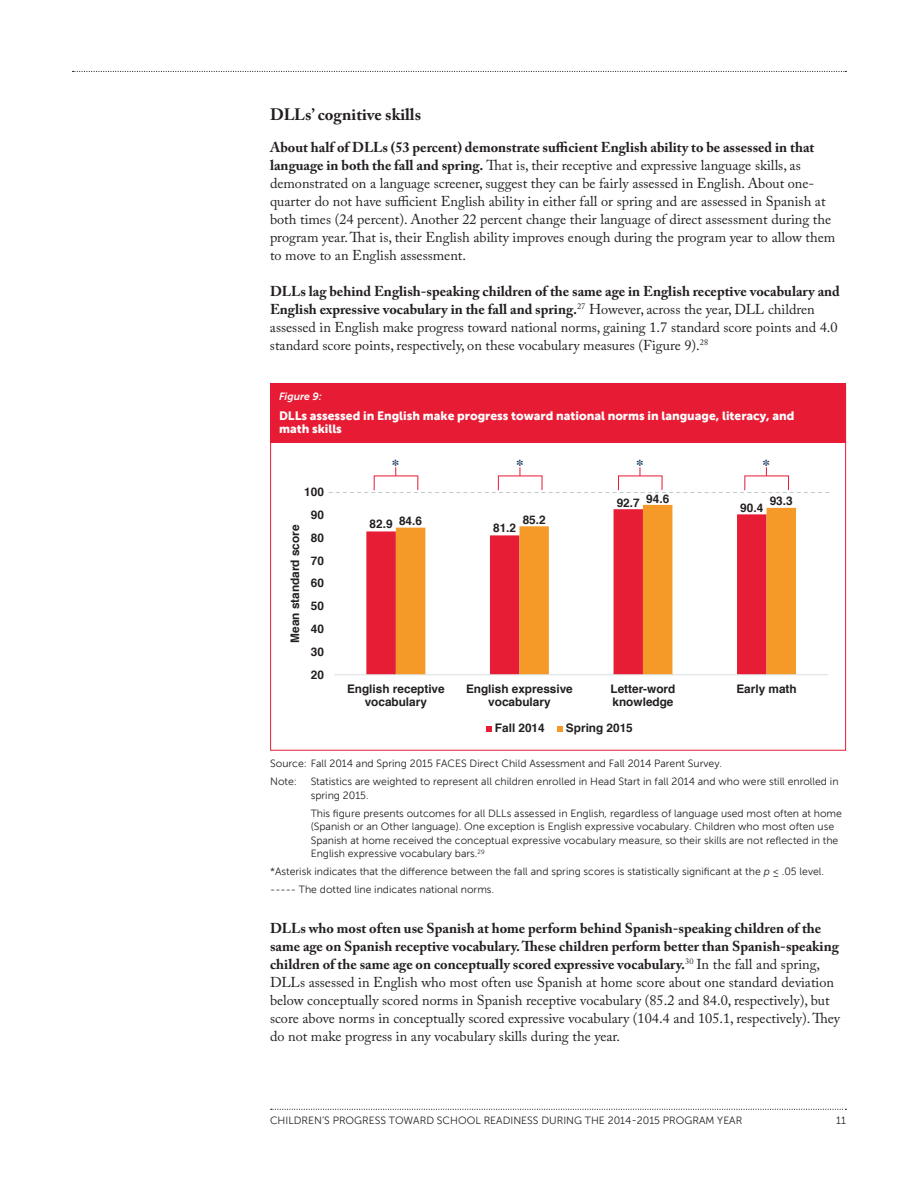
<style>
.page{position:relative;width:918px;height:1188px;background:#fff}
.page>*{position:absolute;margin:0;border:0;box-sizing:border-box;transform-origin:0 0}
.t1{font:700 16.5px "Adobe Caslon Pro";color:#231f20}
.t2{font:700 15.15px "Times";color:#113359}
.t3{font:14.25px/18px "Adobe Caslon Pro";color:#231f20}
.t4{font:12px/13.5px "Museo Sans 900";color:#fff}
.t5{font:700 11.85px/13.5px "Helvetica";color:#231f20;text-align:center}
.t6{font:10.5px/13.5px "Museo Sans 300";color:#231f20}
.t7{font:italic 10.5px "Museo Sans 700";color:#fff}
.s1{font-weight:700}
.s2{font-style:italic}
</style>
<div class="page">
<svg style="left:271px;top:1109px;width:575px;height:1px"></svg>
<svg style="left:73px;top:71px;width:773px;height:1px"></svg>
<div style="left:270px;top:383px;width:576px;height:60px;background:#e71c34"></div>
<svg style="left:366px;top:527px;width:30px;height:147px;background:#e7273e"></svg>
<svg style="left:396px;top:505px;width:400px;height:169px"></svg>
<hr style="left:334px;top:674px;width:494px;height:1px;background:#dcdddf">
<svg style="left:486px;top:726px;width:6px;height:6px"></svg>
<svg style="left:557px;top:726px;width:6px;height:6px"></svg>
<svg style="left:329px;top:467px;width:500px;height:26px"></svg>
<p class="t1" style="left:270px;top:105px;width:153px">DLLs’ cognitive skills</p>
<p class="t3" style="left:270px;top:138px;width:567px"><span class="s1">About half of DLLs (53 percent) demonstrate sufficient English ability to be assessed in that language in both the fall and spring.</span> That is, their receptive and expressive language skills, as demonstrated on a language screener, suggest they can be fairly assessed in English. About one&shy;quarter do not have sufficient English ability in either fall or spring and are assessed in Spanish at both times (24 percent). Another 22 percent change their language of direct assessment during the program year. That is, their English ability improves enough during the program year to allow them to move to an English assessment.</p>
<p class="t3" style="left:270px;top:282px;width:571px"><span class="s1">DLLs lag behind English-speaking children of the same age in English receptive vocabulary and English expressive vocabulary in the fall and spring.</span><sup>27</sup> However, across the year, DLL children assessed in English make progress toward national norms, gaining 1.7 standard score points and 4.0 standard score points, respectively, on these vocabulary measures (Figure 9).<sup>28</sup></p>
<p class="t7" style="left:279px;top:391px;width:45px">Figure 9:</p>
<p class="t4" style="left:279px;top:409px;width:517px">DLLs assessed in English make progress toward national norms in language, literacy, and math skills</p>
<p class="t5" style="left:304px;top:486px;width:21px">100</p>
<p class="t5" style="left:288px;top:643px;width:120px;rotate:-90deg">Mean standard score</p>
<p class="t5" style="left:311px;top:508px;width:15px">90</p>
<p class="t5" style="left:311px;top:531px;width:15px">80</p>
<p class="t5" style="left:311px;top:554px;width:15px">70</p>
<p class="t5" style="left:311px;top:577px;width:15px">60</p>
<p class="t5" style="left:311px;top:599px;width:15px">50</p>
<p class="t5" style="left:311px;top:622px;width:15px">40</p>
<p class="t5" style="left:311px;top:645px;width:15px">30</p>
<p class="t5" style="left:311px;top:668px;width:15px">20</p>
<p class="t2" style="left:636px;top:450px;width:9px">*</p>
<p class="t2" style="left:392px;top:450px;width:9px">*</p>
<p class="t2" style="left:516px;top:450px;width:9px">*</p>
<p class="t2" style="left:763px;top:450px;width:9px">*</p>
<p class="t5" style="left:399px;top:514px;width:25px">84.6</p>
<p class="t5" style="left:523px;top:513px;width:25px">85.2</p>
<p class="t5" style="left:370px;top:518px;width:25px">82.9</p>
<p class="t5" style="left:493px;top:522px;width:25px">81.2</p>
<p class="t5" style="left:646px;top:492px;width:25px">94.6</p>
<p class="t5" style="left:770px;top:495px;width:25px">93.3</p>
<p class="t5" style="left:617px;top:496px;width:25px">92.7</p>
<p class="t5" style="left:740px;top:501px;width:25px">90.4</p>
<p class="t5" style="left:347px;top:682px;width:99px">English receptive vocabulary</p>
<p class="t5" style="left:466px;top:682px;width:108px">English expressive vocabulary</p>
<p class="t5" style="left:611px;top:682px;width:66px;text-align:left">Letter-word knowledge</p>
<p class="t5" style="left:736px;top:682px;width:62px">Early math</p>
<p class="t5" style="left:495px;top:722px;width:51px">Fall 2014</p>
<p class="t5" style="left:566px;top:722px;width:68px">Spring 2015</p>
<p class="t6" style="left:270px;top:757px;width:453px">Source: Fall 2014 and Spring 2015 FACES Direct Child Assessment and Fall 2014 Parent Survey.</p>
<p class="t6" style="left:270px;top:775px;width:28px">Note:</p>
<p class="t6" style="left:311px;top:775px;width:529px">Statistics are weighted to represent all children enrolled in Head Start in fall 2014 and who were still enrolled in spring 2015.</p>
<p class="t6" style="left:311px;top:807px;width:533px">This figure presents outcomes for all DLLs assessed in English, regardless of language used most often at home (Spanish or an Other language). One exception is English expressive vocabulary. Children who most often use Spanish at home received the conceptual expressive vocabulary measure, so their skills are not reflected in the English expressive vocabulary bars.<sup>29</sup></p>
<p class="t6" style="left:270px;top:865px;width:555px">*Asterisk indicates that the difference between the fall and spring scores is statistically significant at the <span class="s2">p</span> ≤ .05 level.</p>
<p class="t6" style="left:270px;top:883px;width:226px">----- The dotted line indicates national norms.</p>
<p class="t3" style="left:270px;top:919px;width:572px"><span class="s1">DLLs who most often use Spanish at home perform behind Spanish-speaking children of the same age on Spanish receptive vocabulary. These children perform better than Spanish-speaking children of the same age on conceptually scored expressive vocabulary.</span><sup>30</sup> In the fall and spring, DLLs assessed in English who most often use Spanish at home score about one standard deviation below conceptually scored norms in Spanish receptive vocabulary (85.2 and 84.0, respectively), but score above norms in conceptually scored expressive vocabulary (104.4 and 105.1, respectively). They do not make progress in any vocabulary skills during the year.</p>
<p class="t6" style="left:270px;top:1114px;width:474px">CHILDREN’S PROGRESS TOWARD SCHOOL READINESS DURING THE 2014-2015 PROGRAM YEAR</p>
<p class="t6" style="left:836px;top:1114px;width:11px">11</p>
</div>
